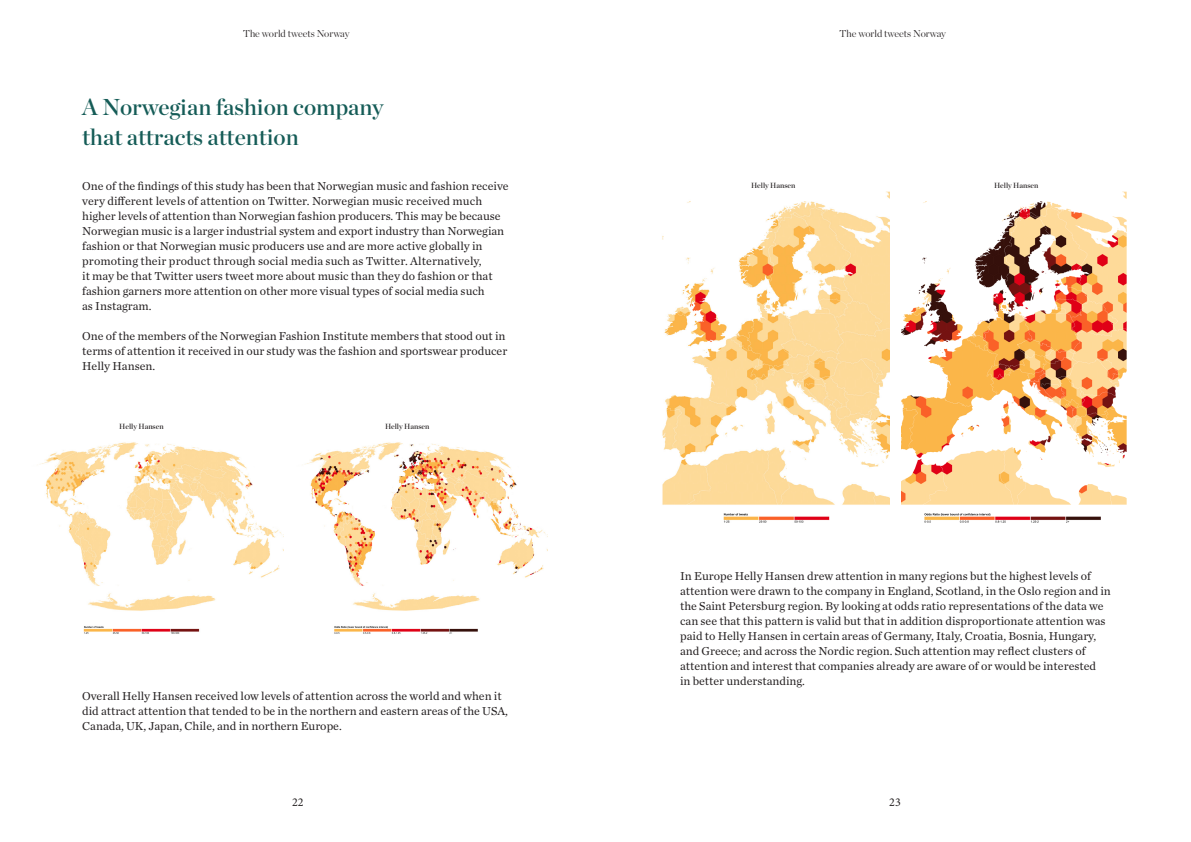
<style>
.page{position:relative;width:1191px;height:842px;background:#fff}
.page>*{position:absolute;margin:0;border:0;box-sizing:border-box;transform-origin:0 0}
.Body_Text_Title{font:23px/30px "Chronicle Display Semi";color:#155c57}
.Body_Text_Title-2{font:12px/15px "Chronicle Text G1";color:#231f20}
.t1{font:12px "Minion Pro";color:#231f20}
.t2{font:300 10px "Chronicle Display";color:#231f20}
.Footnotes{font:7.5px "Chronicle Display Semi";color:#231f20}
</style>
<div class="page">
<img style="left:40px;top:442px;width:243px;height:192px">
<img style="left:305px;top:442px;width:243px;height:192px">
<img style="left:662px;top:191px;width:228px;height:332px">
<img style="left:901px;top:191px;width:226px;height:332px">
<div style="left:740px;top:177px;width:66px;height:18px;background:#fff"></div>
<div style="left:983px;top:177px;width:66px;height:18px;background:#fff"></div>
<p class="t2" style="left:243px;top:26px;width:108px">The world tweets Norway</p>
<p class="t2" style="left:839px;top:26px;width:108px">The world tweets Norway</p>
<p class="Body_Text_Title" style="left:82px;top:90px;width:303px">A Norwegian fashion company that attracts attention</p>
<p class="Body_Text_Title-2" style="left:82px;top:178px;width:428px">One of the findings of this study has been that Norwegian music and fashion receive very different levels of attention on Twitter. Norwegian music received much higher levels of attention than Norwegian fashion producers. This may be because Norwegian music is a larger industrial system and export industry than Norwegian fashion or that Norwegian music producers use and are more active globally in promoting their product through social media such as Twitter. Alternatively,<br>it may be that Twitter users tweet more about music than they do fashion or that fashion garners more attention on other more visual types of social media such<br>as Instagram.</p>
<p class="Body_Text_Title-2" style="left:82px;top:328px;width:426px">One of the members of the Norwegian Fashion Institute members that stood out in terms of attention it received in our study was the fashion and sportswear producer<br>Helly Hansen.</p>
<p class="Footnotes" style="left:119px;top:420px;width:46px">Helly Hansen</p>
<p class="Footnotes" style="left:385px;top:420px;width:46px">Helly Hansen</p>
<p class="Footnotes" style="left:751px;top:180px;width:46px">Helly Hansen</p>
<p class="Footnotes" style="left:994px;top:180px;width:46px">Helly Hansen</p>
<p class="Body_Text_Title-2" style="left:82px;top:688px;width:427px">Overall Helly Hansen received low levels of attention across the world and when it did attract attention that tended to be in the northern and eastern areas of the USA,<br>Canada, UK, Japan, Chile, and in northern Europe.</p>
<p class="Body_Text_Title-2" style="left:680px;top:568px;width:432px">In Europe Helly Hansen drew attention in many regions but the highest levels of attention were drawn to the company in England, Scotland, in the Oslo region and in the Saint Petersburg region. By looking at odds ratio representations of the data we can see that this pattern is valid but that in addition disproportionate attention was paid to Helly Hansen in certain areas of Germany, Italy, Croatia, Bosnia, Hungary, and Greece; and across the Nordic region. Such attention may reflect clusters of attention and interest that companies already are aware of or would be interested<br>in better understanding.</p>
<p class="t1" style="left:292px;top:794px;width:13px">22</p>
<p class="t1" style="left:889px;top:794px;width:13px">23</p>
</div>
